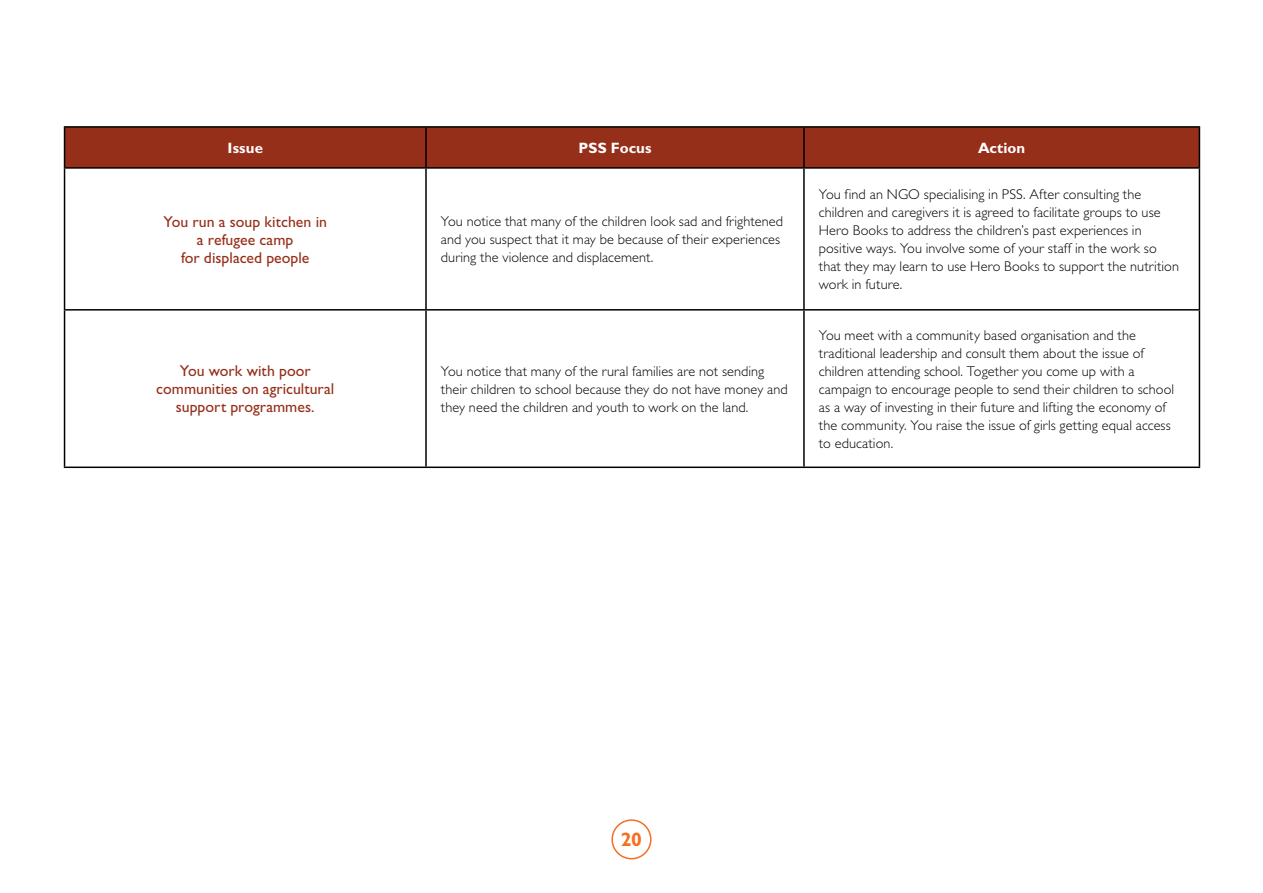
<style>
.page{position:relative;width:1263px;height:893px;background:#fff}
.page>*{position:absolute;margin:0;border:0;box-sizing:border-box;transform-origin:0 0}
.t1{font:700 19.5px "Gill Sans";color:#f37021}
.t2{font:15.75px/18px "Gill Sans";color:#962f1a;text-align:center}
.t3{font:700 15px "Gill Sans";letter-spacing:.01em;color:#fff}
.t4{font:300 14.25px/18px "Gill Sans";letter-spacing:.005em;color:#000}
</style>
<div class="page">
<div style="left:611px;top:819px;width:40px;height:40px;border:2px solid #f37021;border-radius:50%"></div>
<div style="left:65px;top:128px;width:1134px;height:39px;background:#962f1a"></div>
<hr style="left:64px;top:126px;width:362px;height:2px;background:#000">
<hr style="left:64px;top:128px;width:1px;height:39px;background:#000">
<hr style="left:426px;top:126px;width:378px;height:2px;background:#000">
<hr style="left:425px;top:128px;width:2px;height:39px;background:#000">
<hr style="left:804px;top:126px;width:396px;height:2px;background:#000">
<hr style="left:803px;top:128px;width:2px;height:39px;background:#000">
<hr style="left:1199px;top:128px;width:1px;height:39px;background:#000">
<hr style="left:64px;top:167px;width:362px;height:2px;background:#000">
<hr style="left:64px;top:169px;width:1px;height:140px;background:#000">
<hr style="left:426px;top:167px;width:378px;height:2px;background:#000">
<hr style="left:425px;top:169px;width:2px;height:140px;background:#000">
<hr style="left:804px;top:167px;width:396px;height:2px;background:#000">
<hr style="left:803px;top:169px;width:2px;height:140px;background:#000">
<hr style="left:1199px;top:169px;width:1px;height:140px;background:#000">
<hr style="left:64px;top:309px;width:362px;height:2px;background:#000">
<hr style="left:64px;top:311px;width:1px;height:156px;background:#000">
<hr style="left:426px;top:309px;width:378px;height:2px;background:#000">
<hr style="left:425px;top:311px;width:2px;height:156px;background:#000">
<hr style="left:804px;top:309px;width:396px;height:2px;background:#000">
<hr style="left:803px;top:311px;width:2px;height:156px;background:#000">
<hr style="left:1199px;top:311px;width:1px;height:156px;background:#000">
<hr style="left:64px;top:467px;width:362px;height:1px;background:#000">
<hr style="left:426px;top:467px;width:378px;height:1px;background:#000">
<hr style="left:804px;top:467px;width:396px;height:1px;background:#000">
<p class="t3" style="left:228px;top:139px;width:37px">Issue</p>
<p class="t3" style="left:578px;top:139px;width:75px">Pss Focus</p>
<p class="t3" style="left:978px;top:139px;width:49px">Action</p>
<p class="t2" style="left:163px;top:213px;width:165px">You run a soup kitchen in a refugee camp<br>for displaced people</p>
<p class="t4" style="left:441px;top:213px;width:344px">You notice that many of the children look sad and frightened and you suspect that it may be because of their experiences during the violence and displacement.</p>
<p class="t2" style="left:156px;top:362px;width:179px">You work with poor communities on agricultural support programmes.</p>
<p class="t4" style="left:441px;top:362px;width:348px">You notice that many of the rural families are not sending their children to school because they do not have money and they need the children and youth to work on the land.</p>
<p class="t4" style="left:819px;top:186px;width:362px">You find an NGO specialising in PSS. After consulting the children and caregivers it is agreed to facilitate groups to use Hero Books to address the children’s past experiences in positive ways. You involve some of your staff in the work so that they may learn to use Hero Books to support the nutrition work in future.</p>
<p class="t4" style="left:819px;top:326px;width:357px">You meet with a community based organisation and the traditional leadership and consult them about the issue of children attending school. Together you come up with a campaign to encourage people to send their children to school as a way of investing in their future and lifting the economy of the community. You raise the issue of girls getting equal access to education.</p>
<h1 class="t1" style="left:621px;top:828px;width:23px">20</h1>
</div>
